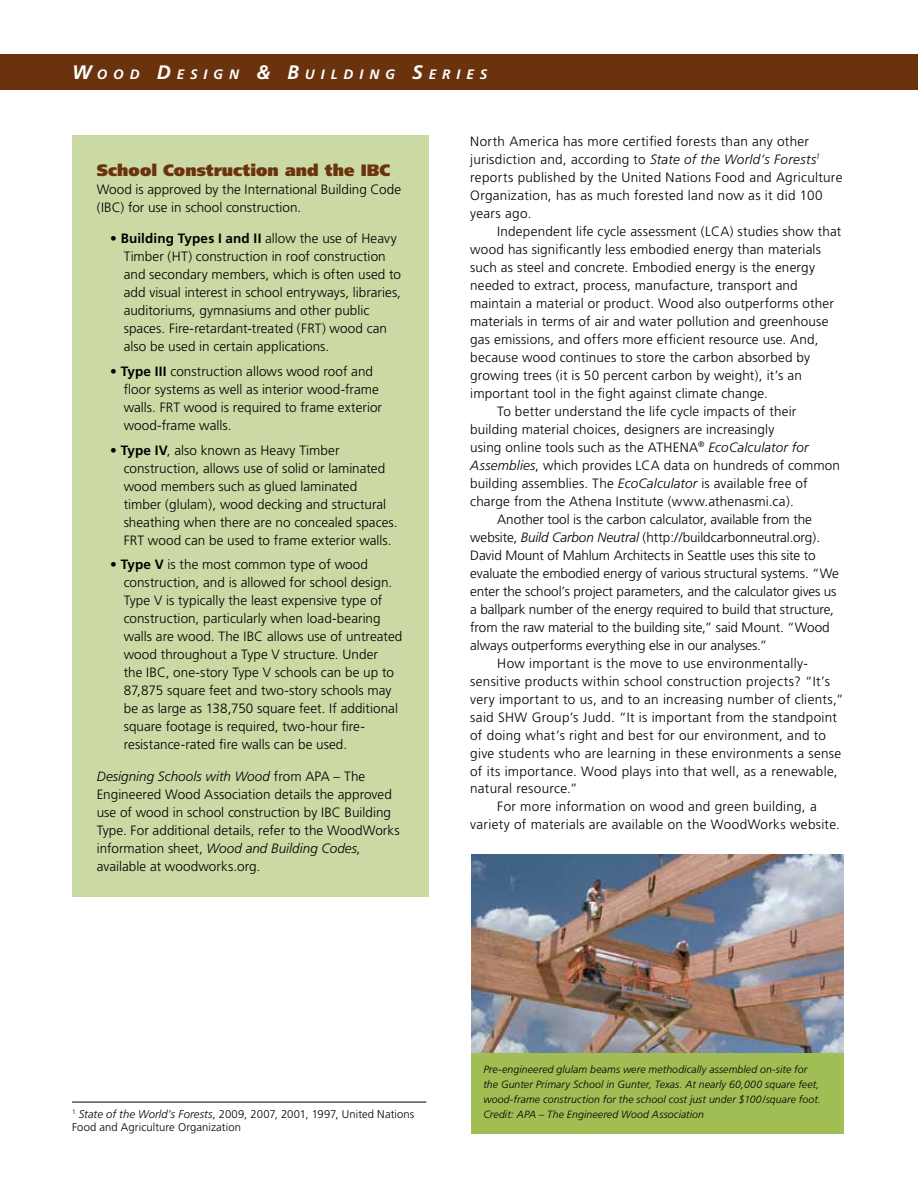
<style>
.page{position:relative;width:918px;height:1188px;background:#fff}
.page>*{position:absolute;margin:0;border:0;box-sizing:border-box;transform-origin:0 0}
.t1{font:900 16.5px "Frutiger";letter-spacing:.005em;color:#6a330d}
.t2{font:italic 700 13.65px "Frutiger";letter-spacing:.435em;color:#fff}
.t3{font:300 13.5px/18px "Frutiger";letter-spacing:.01em;color:#000}
.t4{font:300 13.5px "Frutiger";letter-spacing:-.01em;color:#000}
.t5{font:300 11.25px/13.5px "Frutiger";letter-spacing:.01em;color:#000}
.t6{font:italic 300 10.5px/15px "Frutiger";letter-spacing:.01em;color:#000}
.s1{font-size:19.5px}
.s2{font-weight:700}
.s3{font-style:italic}
</style>
<div class="page">
<div style="left:72px;top:135px;width:357px;height:762px;background:#cbd9a4"></div>
<img style="left:471px;top:854px;width:373px;height:199px">
<div style="left:0;top:54px;width:918px;height:36px;background:#6a330d"></div>
<div style="left:471px;top:1053px;width:373px;height:81px;background:#a1be55"></div>
<hr style="left:72px;top:1102px;width:354px;height:1px;background:#000">
<p class="t2" style="left:72px;top:66px;width:417px"><span class="s1">W</span>OOD <span class="s1">D</span>ESIGN <span class="s1">&amp; B</span>UILDING <span class="s1">S</span>ERIES</p>
<p class="t1" style="left:97px;top:160px;width:295px">School Construction and the IBC</p>
<p class="t3" style="left:97px;top:180px;width:306px">Wood is approved by the International Building Code (IBC) for use in school construction.</p>
<p class="t3" style="left:124px;top:230px;width:279px;text-indent:-14px">• <span class="s2">Building Types I and II</span> allow the use of Heavy Timber (HT) construction in roof construction and secondary members, which is often used to add visual interest in school entryways, libraries, auditoriums, gymnasiums and other public spaces. Fire-retardant-treated (FRT) wood can also be used in certain applications.</p>
<p class="t3" style="left:124px;top:362px;width:260px;text-indent:-14px">• <span class="s2">Type III</span> construction allows wood roof and floor systems as well as interior wood-frame walls. FRT wood is required to frame exterior wood-frame walls.</p>
<p class="t3" style="left:124px;top:441px;width:275px;text-indent:-14px">• <span class="s2">Type IV</span>, also known as Heavy Timber construction, allows use of solid or laminated wood members such as glued laminated timber (glulam), wood decking and structural sheathing when there are no concealed spaces.<br>FRT wood can be used to frame exterior walls.</p>
<p class="t3" style="left:124px;top:556px;width:280px;text-indent:-14px">• <span class="s2">Type V</span> is the most common type of wood construction, and is allowed for school design.<br>Type V is typically the least expensive type of construction, particularly when load-bearing walls are wood. The IBC allows use of untreated wood throughout a Type V structure. Under<br>the IBC, one-story Type V schools can be up to 87,875 square feet and two-story schools may be as large as 138,750 square feet. If additional square footage is required, two-hour fire&shy;resistance-rated fire walls can be used.</p>
<p class="t3" style="left:97px;top:767px;width:305px"><span class="s3">Designing Schools with Wood</span> from APA – The Engineered Wood Association details the approved use of wood in school construction by IBC Building Type. For additional details, refer to the WoodWorks information sheet, <span class="s3">Wood and Building Codes</span>, available at woodworks.org.</p>
<p class="t3" style="left:470px;top:132px;width:374px">North America has more certified forests than any other jurisdiction and, according to <span class="s3">State of the World’s Forests</span><sup>1 </sup>reports published by the United Nations Food and Agriculture Organization, has as much forested land now as it did 100 years ago.</p>
<p class="t3" style="left:497px;top:222px;width:346px">Independent life cycle assessment (LCA) studies show that</p>
<p class="t3" style="left:470px;top:240px;width:352px">wood has significantly less embodied energy than materials</p>
<p class="t3" style="left:470px;top:258px;width:346px">such as steel and concrete. Embodied energy is the energy</p>
<p class="t3" style="left:470px;top:276px;width:329px">needed to extract, process, manufacture, transport and</p>
<p class="t3" style="left:470px;top:294px;width:365px">maintain a material or product. Wood also outperforms other</p>
<p class="t3" style="left:470px;top:312px;width:360px">materials in terms of air and water pollution and greenhouse</p>
<p class="t3" style="left:470px;top:330px;width:350px">gas emissions, and offers more efficient resource use. And,</p>
<p class="t3" style="left:470px;top:348px;width:342px">because wood continues to store the carbon absorbed by</p>
<p class="t3" style="left:470px;top:366px;width:333px">growing trees (it is 50 percent carbon by weight), it’s an</p>
<p class="t3" style="left:470px;top:384px;width:299px">important tool in the fight against climate change.</p>
<p class="t3" style="left:497px;top:402px;width:301px">To better understand the life cycle impacts of their</p>
<p class="t3" style="left:470px;top:420px;width:306px">building material choices, designers are increasingly</p>
<p class="t3" style="left:470px;top:438px;width:340px">using online tools such as the ATHENA<sup>®</sup> <span class="s3">EcoCalculator for</span></p>
<p class="t3" style="left:470px;top:456px;width:371px"><span class="s3">Assemblies</span>, which provides LCA data on hundreds of common</p>
<p class="t3" style="left:470px;top:474px;width:339px">building assemblies. The <span class="s3">EcoCalculator</span> is available free of</p>
<p class="t3" style="left:470px;top:492px;width:325px">charge from the Athena Institute (www.athenasmi.ca).</p>
<p class="t3" style="left:497px;top:510px;width:316px">Another tool is the carbon calculator, available from the</p>
<p class="t4" style="left:470px;top:529px;width:352px">website, <span class="s3">Build Carbon Neutral</span> (http://buildcarbonneutral.org).</p>
<p class="t4" style="left:470px;top:547px;width:347px">David Mount of Mahlum Architects in Seattle uses this site to</p>
<p class="t3" style="left:470px;top:564px;width:370px">evaluate the embodied energy of various structural systems. “We</p>
<p class="t3" style="left:470px;top:582px;width:368px">enter the school’s project parameters, and the calculator gives us</p>
<p class="t4" style="left:470px;top:601px;width:365px">a ballpark number of the energy required to build that structure,</p>
<p class="t4" style="left:470px;top:619px;width:361px">from the raw material to the building site,” said Mount. “Wood</p>
<p class="t3" style="left:470px;top:636px;width:299px">always outperforms everything else in our analyses.”</p>
<p class="t3" style="left:497px;top:654px;width:312px">How important is the move to use environmentally-</p>
<p class="t3" style="left:470px;top:672px;width:361px">sensitive products within school construction projects? “It’s</p>
<p class="t3" style="left:470px;top:690px;width:375px">very important to us, and to an increasing number of clients,”</p>
<p class="t3" style="left:470px;top:708px;width:368px">said SHW Group’s Judd. “It is important from the standpoint</p>
<p class="t3" style="left:470px;top:726px;width:357px">of doing what’s right and best for our environment, and to</p>
<p class="t3" style="left:470px;top:744px;width:373px">give students who are learning in these environments a sense</p>
<p class="t3" style="left:470px;top:762px;width:369px">of its importance. Wood plays into that well, as a renewable,</p>
<p class="t3" style="left:470px;top:780px;width:109px">natural resource.”</p>
<p class="t3" style="left:497px;top:798px;width:321px">For more information on wood and green building, a</p>
<p class="t3" style="left:470px;top:816px;width:371px">variety of materials are available on the WoodWorks website.</p>
<p class="t5" style="left:72px;top:1107px;width:344px"><sup>1</sup> <span class="s3">State of the World’s Forests</span>, 2009, 2007, 2001, 1997, United Nations<br>Food and Agriculture Organization</p>
<p class="t6" style="left:483px;top:1062px;width:339px">Pre-engineered glulam beams were methodically assembled on-site for the Gunter Primary School in Gunter, Texas. At nearly 60,000 square feet, wood-frame construction for the school cost just under $100/square foot.<br>Credit: APA – The Engineered Wood Association</p>
</div>
